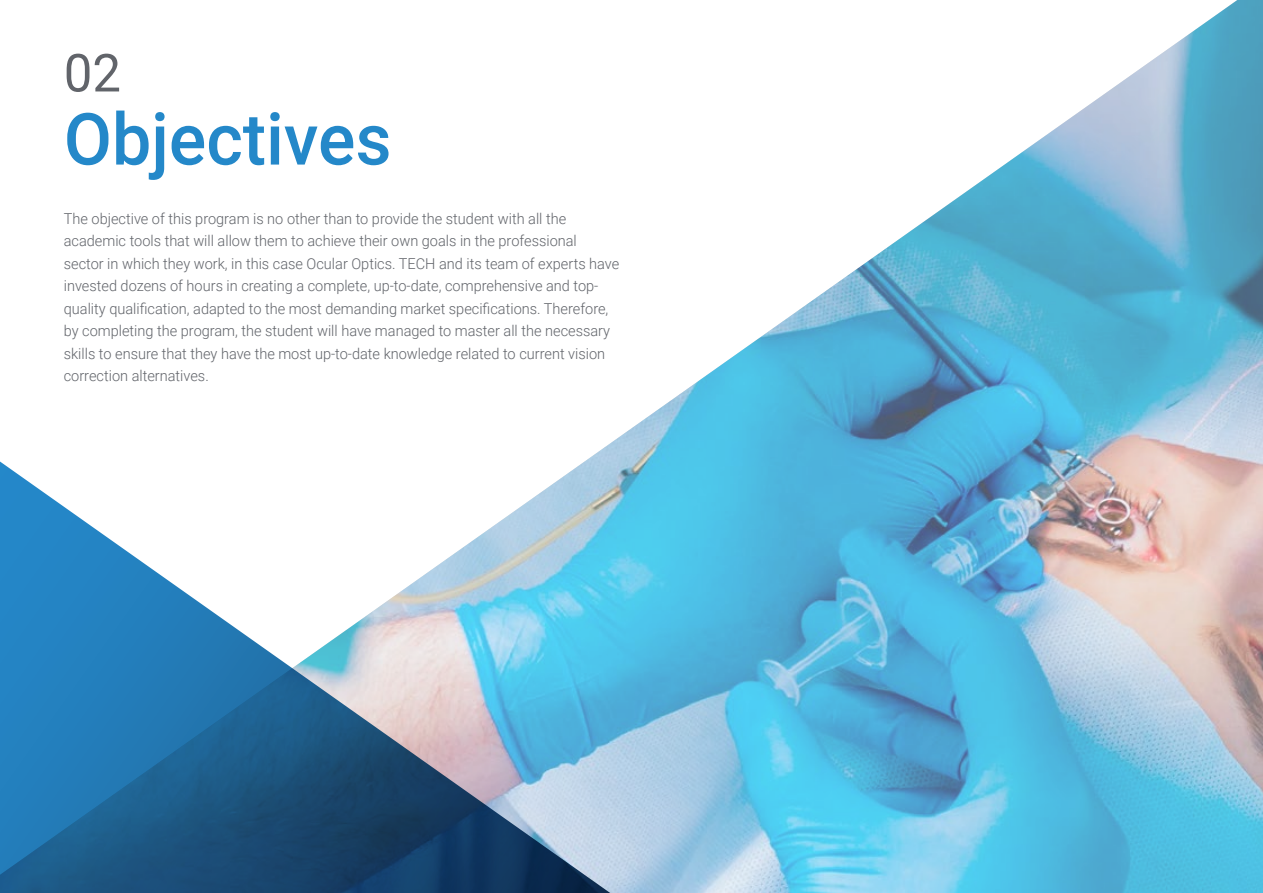
<style>
.page{position:relative;width:1263px;height:893px;background:#fff}
.page>*{position:absolute;margin:0;border:0;box-sizing:border-box;transform-origin:0 0}
.t1{font:500 72px "Roboto";color:#2488c9}
.t2{font:52.5px "Roboto";color:#61646a}
.t3{font:300 15px/22.5px "Roboto";color:#61646a}
</style>
<div class="page">
<img style="left:607px;top:0;width:656px;height:893px">
<svg style="left:0;top:446px;width:640px;height:447px"></svg>
<h2 class="t2" style="left:64px;top:36px;width:59px">02</h2>
<h1 class="t1" style="left:64px;top:89px;width:329px">Objectives</h1>
<p class="t3" style="left:64px;top:207px;width:557px">The objective of this program is no other than to provide the student with all the academic tools that will allow them to achieve their own goals in the professional sector in which they work, in this case Ocular Optics. TECH and its team of experts have invested dozens of hours in creating a complete, up-to-date, comprehensive and top&shy;quality qualification, adapted to the most demanding market specifications. Therefore, by completing the program, the student will have managed to master all the necessary skills to ensure that they have the most up-to-date knowledge related to current vision correction alternatives.</p>
</div>
